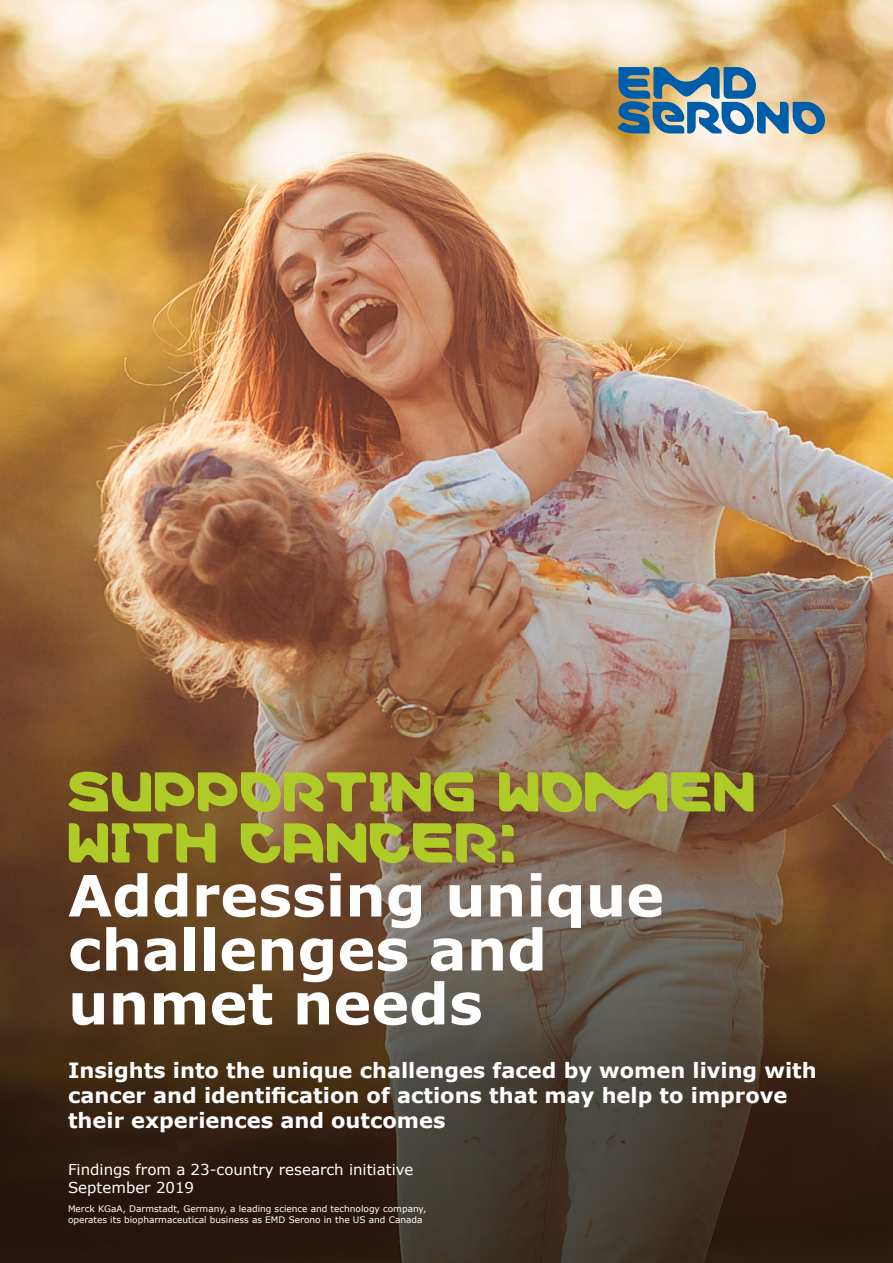
<style>
.page{position:relative;width:893px;height:1263px;background:#fff}
.page>*{position:absolute;margin:0;border:0;box-sizing:border-box;transform-origin:0 0}
.t1{font:700 57px/54px "Verdana";color:#fff}
.t2{font:57px/51px "Merck";color:#afcb27}
.t3{font:700 21px/25.2px "Verdana";color:#fff}
.t4{font:15px/18px "Verdana";color:#fff}
.t5{font:9px/10.8px "Verdana";color:#fff}
</style>
<div class="page">
<img style="left:0;top:0;width:893px;height:356px">
<img style="left:0;top:356px;width:893px;height:907px">
<svg style="left:618px;top:67px;width:207px;height:67px;background:#7694a1"></svg>
<h1 class="t2" style="left:68px;top:766px;width:690px">SUPPORTING WOMEN<br>WITH CANCER:</h1>
<h1 class="t1" style="left:68px;top:869px;width:598px">Addressing unique challenges and unmet needs</h1>
<p class="t3" style="left:68px;top:1057px;width:750px">Insights into the unique challenges faced by women living with cancer and identification of actions that may help to improve their experiences and outcomes</p>
<p class="t4" style="left:68px;top:1161px;width:347px">Findings from a 23-country research initiative<br>September 2019</p>
<p class="t5" style="left:68px;top:1204px;width:360px">Merck KGaA, Darmstadt, Germany, a leading science and technology company, operates its biopharmaceutical business as EMD Serono in the US and Canada</p>
</div>
